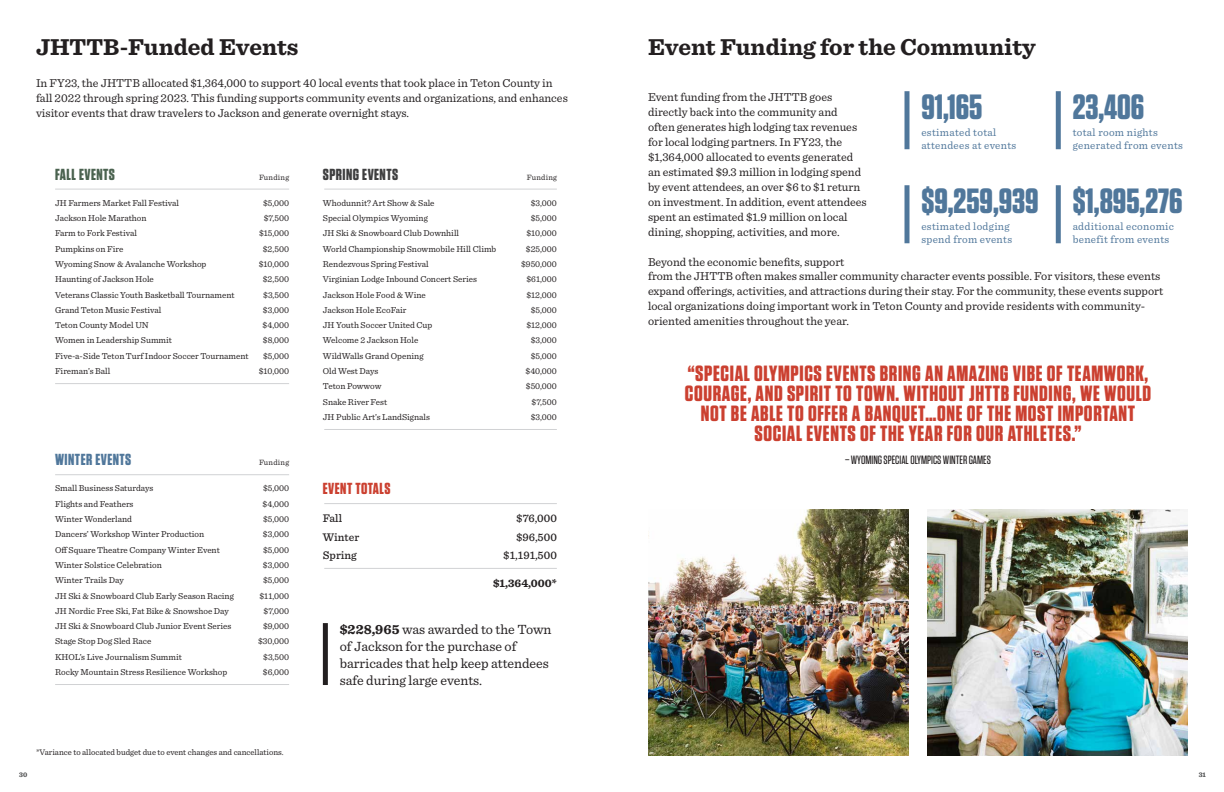
<style>
.page{position:relative;width:1224px;height:792px;background:#fff}
.page>*{position:absolute;margin:0;border:0;box-sizing:border-box;transform-origin:0 0}
.t1{font:700 35px "Tungsten";color:#50779b}
.t2{font:700 24px "Sentinel";color:#231f20}
.t3{font:700 22px/20px "Tungsten";letter-spacing:.03em;color:#cb4030;text-align:center}
.t4{font:700 16px "Tungsten";letter-spacing:.03em;color:#50779b}
.t5{font:700 16px "Tungsten";letter-spacing:.03em;color:#3e3e3f}
.t6{font:700 16px "Tungsten";letter-spacing:.03em;color:#cb4030}
.t7{font:700 16px "Tungsten";letter-spacing:.03em;color:#4a624f}
.t8{font:14px/16.8px "Sentinel";color:#231f20}
.t9{font:12px/15px "Sentinel";color:#231f20}
.t10{font:500 12px "Tungsten";color:#231f20}
.t11{font:500 11.5px/18.3px "Sentinel";color:#231f20}
.t12{font:700 11.5px "Sentinel";color:#231f20}
.t13{font:11px/13.2px "Sentinel";letter-spacing:.03em;color:#50779b}
.t14{font:9px/15.3px "Sentinel";color:#231f20}
.t15{font:8.5px "Sentinel";color:#231f20}
.t16{font:8px "Sentinel";letter-spacing:.03em;color:#231f20}
.t17{font:700 7px "Sentinel";color:#4b4c4d}
.s1{font-weight:700}
</style>
<div class="page">
<hr style="left:324px;top:503px;width:233px;height:1px;background:#d1d2d4">
<hr style="left:324px;top:568px;width:233px;height:1px;background:#d1d2d4">
<hr style="left:55px;top:189px;width:234px;height:1px;background:#d1d2d4">
<hr style="left:55px;top:383px;width:234px;height:1px;background:#d1d2d4">
<hr style="left:55px;top:474px;width:234px;height:1px;background:#d1d2d4">
<hr style="left:55px;top:684px;width:234px;height:1px;background:#d1d2d4">
<hr style="left:324px;top:189px;width:233px;height:1px;background:#d1d2d4">
<hr style="left:324px;top:429px;width:233px;height:1px;background:#d1d2d4">
<img style="left:648px;top:510px;width:261px;height:246px">
<img style="left:927px;top:510px;width:261px;height:246px">
<div style="left:904px;top:91px;width:6px;height:58px;background:#50779b"></div>
<div style="left:904px;top:185px;width:6px;height:58px;background:#50779b"></div>
<div style="left:1056px;top:91px;width:5px;height:58px;background:#50779b"></div>
<div style="left:1056px;top:185px;width:5px;height:58px;background:#50779b"></div>
<div style="left:323px;top:623px;width:5px;height:62px;background:#231f20"></div>
<h2 class="t2" style="left:36px;top:28px;width:264px">JHTTB-Funded Events</h2>
<h2 class="t2" style="left:648px;top:28px;width:389px">Event Funding for the Community</h2>
<p class="t9" style="left:36px;top:75px;width:533px">In FY23, the JHTTB allocated $1,364,000 to support 40 local events that took place in Teton County in fall 2022 through spring 2023. This funding supports community events and organizations, and enhances visitor events that draw travelers to Jackson and generate overnight stays.</p>
<h3 class="t7" style="left:55px;top:165px;width:61px">FALL EVENTS</h3>
<p class="t16" style="left:259px;top:171px;width:32px">Funding</p>
<p class="t14" style="left:55px;top:195px;width:195px">JH Farmers Market Fall Festival<br>Jackson Hole Marathon<br>Farm to Fork Festival<br>Pumpkins on Fire<br>Wyoming Snow &amp; Avalanche Workshop<br>Haunting of Jackson Hole<br>Veterans Classic Youth Basketball Tournament<br>Grand Teton Music Festival<br>Teton County Model UN<br>Women in Leadership Summit<br>Five-a-Side Teton Turf Indoor Soccer Tournament<br>Fireman’s Ball</p>
<p class="t14" style="left:259px;top:195px;width:32px;text-align:center">$5,000 $7,500 $15,000 $2,500 $10,000 $2,500 $3,500 $3,000 $4,000 $8,000 $5,000 $10,000</p>
<h3 class="t4" style="left:55px;top:451px;width:78px">WINTER EVENTS</h3>
<p class="t16" style="left:259px;top:457px;width:32px">Funding</p>
<p class="t14" style="left:55px;top:480px;width:180px">Small Business Saturdays<br>Flights and Feathers<br>Winter Wonderland<br>Dancers’ Workshop Winter Production<br>Off Square Theatre Company Winter Event<br>Winter Solstice Celebration<br>Winter Trails Day<br>JH Ski &amp; Snowboard Club Early Season Racing<br>JH Nordic Free Ski, Fat Bike &amp; Snowshoe Day<br>JH Ski &amp; Snowboard Club Junior Event Series<br>Stage Stop Dog Sled Race<br>KHOL’s Live Journalism Summit<br>Rocky Mountain Stress Resilience Workshop</p>
<p class="t14" style="left:258px;top:480px;width:33px;text-align:right">$5,000 $4,000 $5,000 $3,000 $5,000 $3,000 $5,000 $11,000 $7,000 $9,000 $30,000 $3,500 $6,000</p>
<p class="t15" style="left:36px;top:746px;width:249px">*Variance to allocated budget due to event changes and cancellations.</p>
<h3 class="t5" style="left:323px;top:165px;width:77px">SPRING EVENTS</h3>
<p class="t16" style="left:527px;top:171px;width:32px">Funding</p>
<p class="t14" style="left:323px;top:195px;width:175px">Whodunnit? Art Show &amp; Sale<br>Special Olympics Wyoming<br>JH Ski &amp; Snowboard Club Downhill<br>World Championship Snowmobile Hill Climb<br>Rendezvous Spring Festival<br>Virginian Lodge Inbound Concert Series<br>Jackson Hole Food &amp; Wine<br>Jackson Hole EcoFair<br>JH Youth Soccer United Cup<br>Welcome 2 Jackson Hole<br>WildWalls Grand Opening<br>Old West Days<br>Teton Powwow<br>Snake River Fest<br>JH Public Art’s LandSignals</p>
<p class="t14" style="left:521px;top:195px;width:37px;text-align:right">$3,000 $5,000 $10,000 $25,000 $950,000 $61,000 $12,000 $5,000 $12,000 $3,000 $5,000 $40,000 $50,000 $7,500 $3,000</p>
<h3 class="t6" style="left:323px;top:480px;width:69px">EVENT TOTALS</h3>
<p class="t11" style="left:323px;top:509px;width:38px">Fall<br>Winter<br>Spring</p>
<p class="t11" style="left:503px;top:509px;width:55px;text-align:right">$76,000 $96,500 $1,191,500</p>
<p class="t12" style="left:493px;top:574px;width:65px">$1,364,000*</p>
<h3 class="t8" style="left:340px;top:620px;width:213px"><span class="s1">$228,965</span> was awarded to the Town of Jackson for the purchase of barricades that help keep attendees safe during large events.</h3>
<p class="t9" style="left:648px;top:89px;width:220px">Event funding from the JHTTB goes directly back into the community and often generates high lodging tax revenues for local lodging partners. In FY23, the $1,364,000 allocated to events generated an estimated $9.3 million in lodging spend by event attendees, an over $6 to $1 return on investment. In addition, event attendees spent an estimated $1.9 million on local dining, shopping, activities, and more.</p>
<h3 class="t9" style="left:648px;top:254px;width:198px">Beyond the economic benefits, support</h3>
<h1 class="t1" style="left:921px;top:88px;width:62px">91,165</h1>
<h1 class="t1" style="left:1073px;top:88px;width:73px">23,406</h1>
<p class="t13" style="left:921px;top:125px;width:96px">estimated total attendees at events</p>
<p class="t13" style="left:1073px;top:125px;width:112px">total room nights generated from events</p>
<h1 class="t1" style="left:921px;top:182px;width:119px">$9,259,939</h1>
<h1 class="t1" style="left:1073px;top:182px;width:112px">$1,895,276</h1>
<p class="t13" style="left:921px;top:219px;width:92px">estimated lodging spend from events</p>
<p class="t13" style="left:1073px;top:219px;width:103px">additional economic benefit from events</p>
<p class="t9" style="left:648px;top:268px;width:517px">from the JHTTB often makes smaller community character events possible. For visitors, these events expand offerings, activities, and attractions during their stay. For the community, these events support local organizations doing important work in Teton County and provide residents with community&shy;oriented amenities throughout the year.</p>
<h3 class="t3" style="left:685px;top:364px;width:468px">“SPECIAL OLYMPICS EVENTS BRING AN AMAZING VIBE OF TEAMWORK, COURAGE, AND SPIRIT TO TOWN. WITHOUT JHTTB FUNDING, WE WOULD NOT BE ABLE TO OFFER A BANQUET…ONE OF THE MOST IMPORTANT SOCIAL EVENTS OF THE YEAR FOR OUR ATHLETES.”</h3>
<h3 class="t10" style="left:845px;top:453px;width:147px">– WYOMING SPECIAL OLYMPICS WINTER GAMES</h3>
<p class="t17" style="left:19px;top:769px;width:10px">30</p>
<p class="t17" style="left:1199px;top:769px;width:9px">31</p>
</div>
